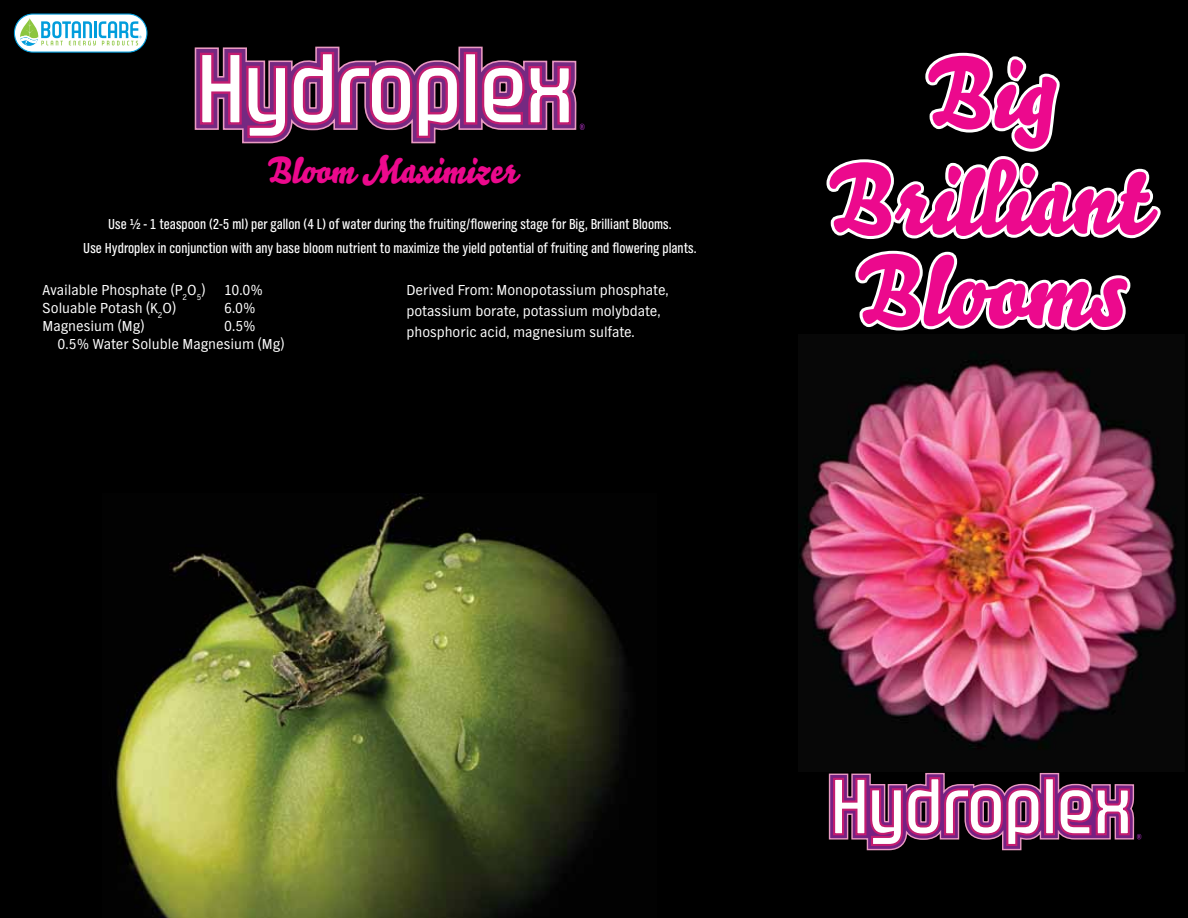
<style>
.page{position:relative;width:1188px;height:918px;background:#000}
.page>*{position:absolute;margin:0;border:0;box-sizing:border-box;transform-origin:0 0}
.t1{font:96px/106.5px "Bello Pro";color:#ec098d;text-align:center}
.t2{font:36px "Bello Pro";color:#ec098d}
.t3{font:15px/24px "TV Nord Cond EF";color:#fff;text-align:center}
.t4{font:15px/18px "TV Nord EF";color:#fff}
</style>
<div class="page">
<div style="left:14px;top:14px;width:133px;height:38px;background:#fff;border-radius:19px"></div>
<div style="left:14px;top:14px;width:133px;height:39px;border:1px solid #009ddc;border-radius:19px"></div>
<svg style="left:20px;top:18px;width:122px;height:28px"></svg>
<img style="left:798px;top:430px;width:379px;height:319px">
<img style="left:815px;top:405px;width:317px;height:288px">
<svg style="left:826px;top:52px;width:335px;height:353px"></svg>
<img style="left:116px;top:493px;width:512px;height:425px">
<svg style="left:829px;top:773px;width:312px;height:77px"></svg>
<svg style="left:194px;top:46px;width:391px;height:98px"></svg>
<h2 class="t2" style="left:267px;top:145px;width:251px">Bloom Maximizer</h2>
<p class="t3" style="left:83px;top:212px;width:615px">Use ½ - 1 teaspoon (2-5 ml) per gallon (4 L) of water during the fruiting/flowering stage for Big, Brilliant Blooms.<br>Use Hydroplex in conjunction with any base bloom nutrient to maximize the yield potential of fruiting and flowering plants.</p>
<p class="t4" style="left:43px;top:281px;width:222px">Available Phosphate (P<sub>2</sub>O<sub>5</sub>) 10.0%<br>Soluable Potash (K<sub>2</sub>O)</p>
<p class="t4" style="left:224px;top:299px;width:33px">6.0%</p>
<p class="t4" style="left:43px;top:317px;width:103px">Magnesium (Mg)</p>
<p class="t4" style="left:58px;top:317px;width:228px;text-indent:166px">0.5%<br>0.5% Water Soluble Magnesium (Mg)</p>
<p class="t4" style="left:406px;top:279px;width:264px;line-height:21px">Derived From: Monopotassium phosphate, potassium borate, potassium molybdate, phosphoric acid, magnesium sulfate.</p>
<h1 class="t1" style="left:827px;top:37px;width:322px">Big<br>Brilliant</h1>
<h1 class="t1" style="left:855px;top:235px;width:271px">Blooms</h1>
</div>
